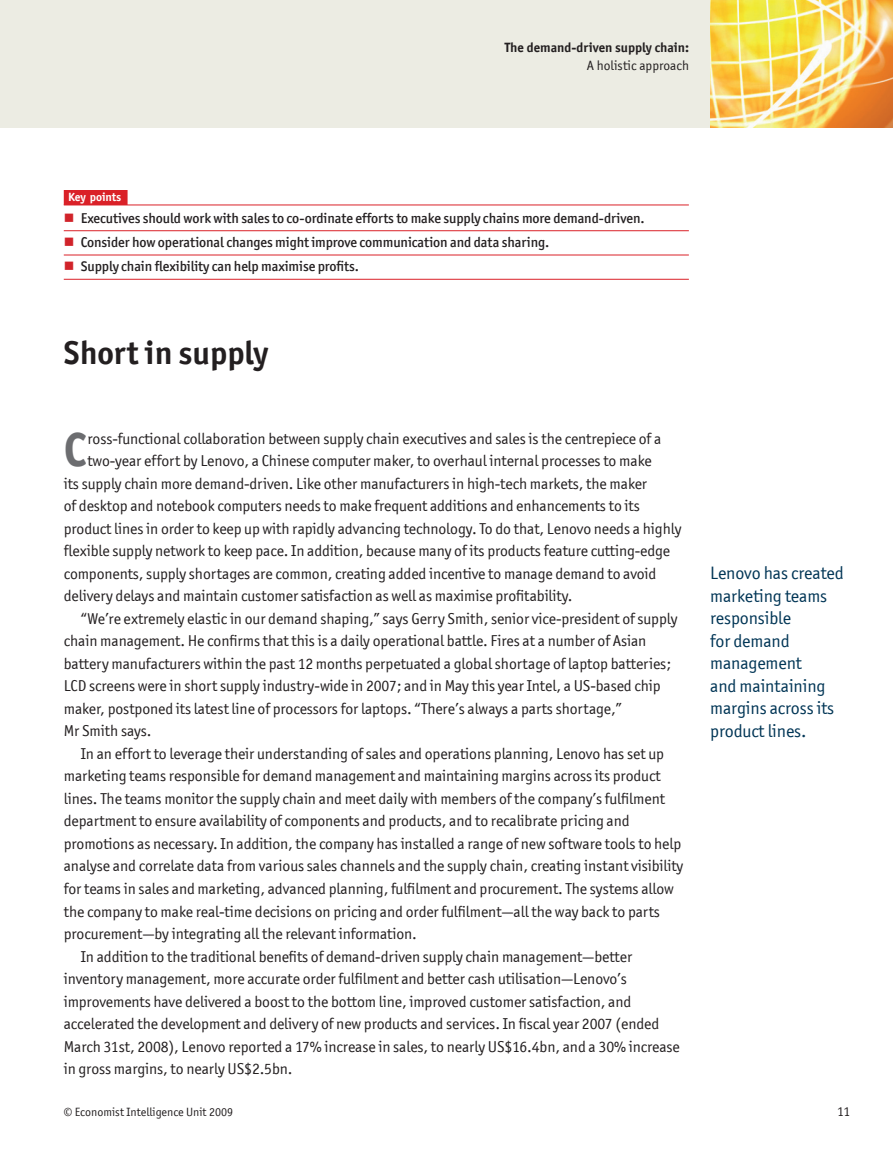
<style>
.page{position:relative;width:893px;height:1149px;background:#fff}
.page>*{position:absolute;margin:0;border:0;box-sizing:border-box;transform-origin:0 0}
.t1{font:700 47.85px "Officina San ITC";color:#6c6d70}
.t2{font:700 33px "Officina San ITC";color:#231f20}
.t3{font:18px/22.5px "Officina San ITC";letter-spacing:-.005em;color:#003555}
.t4{font:15.75px "Officina San ITC";letter-spacing:-.005em;color:#231f20}
.t5{font:500 14.25px "Officina San ITC";letter-spacing:-.005em;color:#231f20}
.t6{font:700 13.5px "Officina San ITC";color:#231f20}
.t7{font:13.5px "Officina San ITC";color:#231f20}
.t8{font:12px "Officina San ITC";color:#231f20}
.t9{font:700 12px "Officina San ITC";letter-spacing:-.005em;color:#fff}
.s1{color:#d1232a}
</style>
<div class="page">
<div style="left:0;top:0;width:893px;height:128px;background:#ecece3"></div>
<img style="left:710px;top:0;width:183px;height:128px">
<div style="left:64px;top:190px;width:64px;height:15px;background:#da2128"></div>
<hr style="left:64px;top:204px;width:625px;height:1px;background:#da2128">
<hr style="left:64px;top:230px;width:625px;height:1px;background:#da2128">
<hr style="left:64px;top:254px;width:625px;height:1px;background:#da2128">
<hr style="left:64px;top:279px;width:625px;height:1px;background:#da2128">
<p class="t6" style="left:505px;top:39px;width:186px">The demand-driven supply chain:</p>
<p class="t7" style="left:587px;top:58px;width:104px">A holistic approach</p>
<p class="t9" style="left:68px;top:189px;width:55px">Key points</p>
<p class="t5" style="left:64px;top:209px;width:582px"><span class="s1">■</span> Executives should work with sales to co-ordinate efforts to make supply chains more demand-driven.</p>
<p class="t5" style="left:64px;top:234px;width:487px"><span class="s1">■</span> Consider how operational changes might improve communication and data sharing.</p>
<p class="t5" style="left:64px;top:258px;width:297px"><span class="s1">■</span> Supply chain flexibility can help maximise profits.</p>
<h2 class="t2" style="left:64px;top:332px;width:206px">Short in supply</h2>
<h1 class="t1" style="left:64px;top:420px;width:24px">C</h1>
<p class="t4" style="left:87px;top:429px;width:575px">ross-functional collaboration between supply chain executives and sales is the centrepiece of a</p>
<p class="t4" style="left:87px;top:451px;width:566px">two-year effort by Lenovo, a Chinese computer maker, to overhaul internal processes to make</p>
<p class="t4" style="left:64px;top:474px;width:585px">its supply chain more demand-driven. Like other manufacturers in high-tech markets, the maker</p>
<p class="t4" style="left:64px;top:496px;width:578px">of desktop and notebook computers needs to make frequent additions and enhancements to its</p>
<p class="t4" style="left:64px;top:519px;width:619px">product lines in order to keep up with rapidly advancing technology. To do that, Lenovo needs a highly</p>
<p class="t4" style="left:64px;top:541px;width:608px">flexible supply network to keep pace. In addition, because many of its products feature cutting-edge</p>
<p class="t4" style="left:64px;top:564px;width:594px">components, supply shortages are common, creating added incentive to manage demand to avoid</p>
<p class="t4" style="left:64px;top:586px;width:510px">delivery delays and maintain customer satisfaction as well as maximise profitability.</p>
<p class="t4" style="left:81px;top:609px;width:598px">“We’re extremely elastic in our demand shaping,” says Gerry Smith, senior vice-president of supply</p>
<p class="t4" style="left:64px;top:631px;width:584px">chain management. He confirms that this is a daily operational battle. Fires at a number of Asian</p>
<p class="t4" style="left:64px;top:654px;width:609px">battery manufacturers within the past 12 months perpetuated a global shortage of laptop batteries;</p>
<p class="t4" style="left:64px;top:676px;width:598px">LCD screens were in short supply industry-wide in 2007; and in May this year Intel, a US-based chip</p>
<p class="t4" style="left:64px;top:699px;width:560px">maker, postponed its latest line of processors for laptops. “There’s always a parts shortage,”</p>
<p class="t4" style="left:64px;top:721px;width:89px">Mr Smith says.</p>
<p class="t4" style="left:81px;top:744px;width:585px">In an effort to leverage their understanding of sales and operations planning, Lenovo has set up</p>
<p class="t4" style="left:64px;top:766px;width:598px">marketing teams responsible for demand management and maintaining margins across its product</p>
<p class="t4" style="left:64px;top:789px;width:603px">lines. The teams monitor the supply chain and meet daily with members of the company’s fulfilment</p>
<p class="t4" style="left:64px;top:811px;width:567px">department to ensure availability of components and products, and to recalibrate pricing and</p>
<p class="t4" style="left:64px;top:834px;width:619px">promotions as necessary. In addition, the company has installed a range of new software tools to help</p>
<p class="t4" style="left:64px;top:856px;width:621px">analyse and correlate data from various sales channels and the supply chain, creating instant visibility</p>
<p class="t4" style="left:64px;top:879px;width:612px">for teams in sales and marketing, advanced planning, fulfilment and procurement. The systems allow</p>
<p class="t4" style="left:64px;top:901px;width:598px">the company to make real-time decisions on pricing and order fulfilment—all the way back to parts</p>
<p class="t4" style="left:64px;top:924px;width:355px">procurement—by integrating all the relevant information.</p>
<p class="t4" style="left:81px;top:946px;width:553px">In addition to the traditional benefits of demand-driven supply chain management—better</p>
<p class="t4" style="left:64px;top:969px;width:565px">inventory management, more accurate order fulfilment and better cash utilisation—Lenovo’s</p>
<p class="t4" style="left:64px;top:991px;width:569px">improvements have delivered a boost to the bottom line, improved customer satisfaction, and</p>
<p class="t4" style="left:64px;top:1014px;width:597px">accelerated the development and delivery of new products and services. In fiscal year 2007 (ended</p>
<p class="t4" style="left:64px;top:1036px;width:617px">March 31st, 2008), Lenovo reported a 17% increase in sales, to nearly US$16.4bn, and a 30% increase</p>
<p class="t4" style="left:64px;top:1059px;width:230px">in gross margins, to nearly US$2.5bn.</p>
<p class="t3" style="left:710px;top:561px;width:135px">Lenovo has created marketing teams responsible<br>for demand management<br>and maintaining margins across its product lines.</p>
<p class="t8" style="left:64px;top:1104px;width:171px">© Economist Intelligence Unit 2009</p>
<p class="t7" style="left:837px;top:1103px;width:7px">11</p>
</div>
